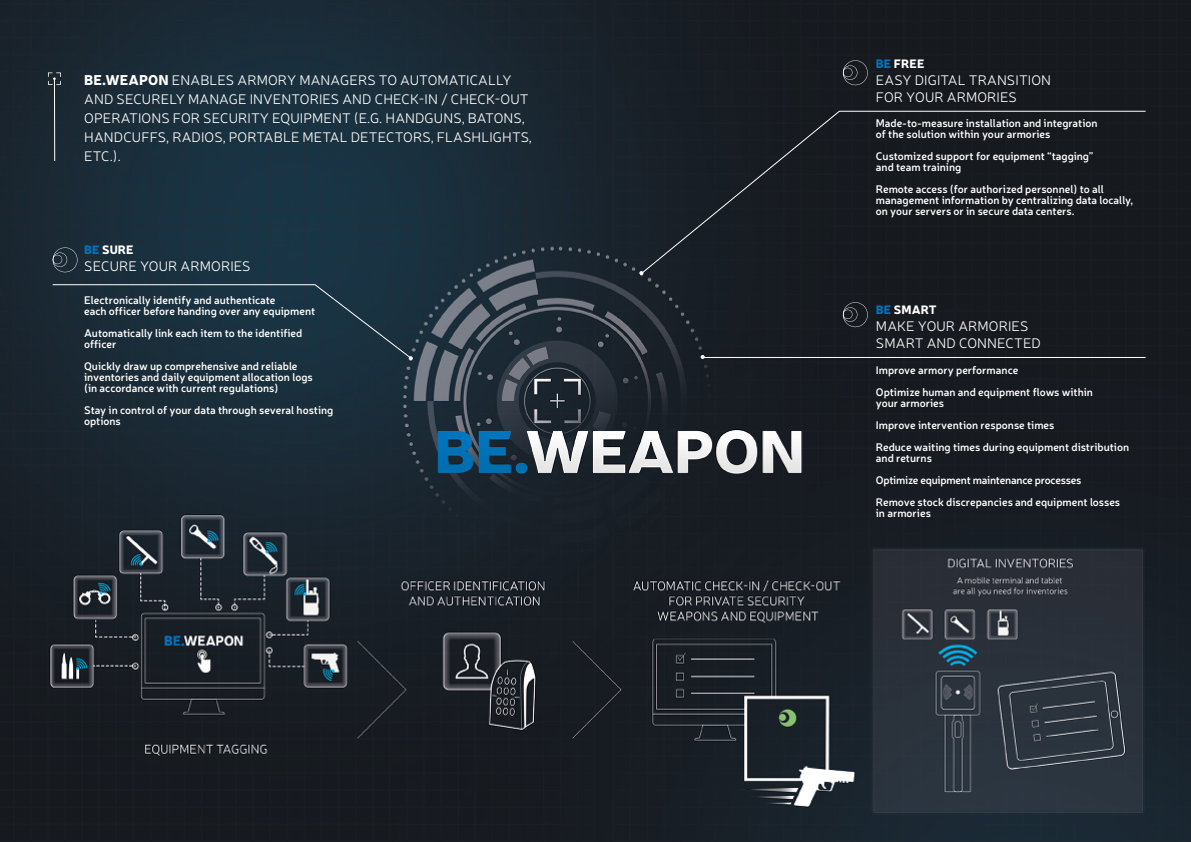
<style>
.page{position:relative;width:1191px;height:842px;background:#fff}
.page>*{position:absolute;margin:0;border:0;box-sizing:border-box;transform-origin:0 0}
.t1{font:300 14px/19px "Neris";letter-spacing:.01em;color:#fff}
.t2{font:900 12px "Neris";letter-spacing:.01em;color:#fff}
.t3{font:600 11px/11px "Neris";color:#fff}
.s1{font-weight:900}
.s2{color:#0075bf}
</style>
<div class="page">
<img style="left:0;top:0;width:1191px;height:842px">
<div style="left:639px;top:110px;width:507px;height:165px;background:#171a20"></div>
<hr style="left:702px;top:357px;width:443px;height:1px;background:#fff">
<hr style="left:54px;top:79px;width:1px;height:82px;background:#fff">
<svg style="left:48px;top:72px;width:13px;height:13px"></svg>
<svg style="left:700px;top:355px;width:4px;height:4px"></svg>
<svg style="left:52px;top:247px;width:26px;height:26px"></svg>
<svg style="left:842px;top:60px;width:26px;height:26px"></svg>
<svg style="left:842px;top:302px;width:26px;height:25px"></svg>
<svg style="left:52px;top:284px;width:361px;height:76px;background:#1d3240"></svg>
<svg style="left:639px;top:271px;width:4px;height:4px"></svg>
<p class="t1" style="left:84px;top:70px;width:449px"><span class="s1">BE.WEAPON</span> ENABLES ARMORY MANAGERS TO AUTOMATICALLY AND SECURELY MANAGE INVENTORIES AND CHECK-IN / CHECK-OUT OPERATIONS FOR SECURITY EQUIPMENT (E.G. HANDGUNS, BATONS, HANDCUFFS, RADIOS, PORTABLE METAL DETECTORS, FLASHLIGHTS, ETC.).</p>
<p class="t2" style="left:84px;top:241px;width:51px"><span class="s2">BE</span> SURE</p>
<p class="t1" style="left:84px;top:256px;width:168px">SECURE YOUR ARMORIES</p>
<p class="t3" style="left:84px;top:294px;width:233px">Electronically identify and authenticate<br>each officer before handing over any equipment</p>
<p class="t3" style="left:84px;top:327px;width:220px">Automatically link each item to the identified officer</p>
<p class="t3" style="left:84px;top:360px;width:230px">Quickly draw up comprehensive and reliable inventories and daily equipment allocation logs (in accordance with current regulations)</p>
<p class="t3" style="left:84px;top:404px;width:251px">Stay in control of your data through several hosting options</p>
<p class="t2" style="left:876px;top:55px;width:50px"><span class="s2">BE</span> FREE</p>
<p class="t1" style="left:876px;top:71px;width:177px;line-height:17px">EASY DIGITAL TRANSITION<br>FOR YOUR ARMORIES</p>
<p class="t3" style="left:876px;top:117px;width:223px">Made-to-measure installation and integration of the solution within your armories</p>
<p class="t3" style="left:876px;top:150px;width:219px">Customized support for equipment “tagging” and team training</p>
<p class="t3" style="left:876px;top:183px;width:259px">Remote access (for authorized personnel) to all management information by centralizing data locally, on your servers or in secure data centers.</p>
<p class="t2" style="left:876px;top:301px;width:62px"><span class="s2">BE</span> SMART</p>
<p class="t1" style="left:876px;top:317px;width:166px;line-height:17px">MAKE YOUR ARMORIES<br>SMART AND CONNECTED</p>
<p class="t3" style="left:876px;top:359px;width:219px;line-height:22px">Improve armory performance<br>Optimize human and equipment flows within</p>
<p class="t3" style="left:876px;top:392px;width:255px;line-height:22px">your armories<br>Improve intervention response times<br>Reduce waiting times during equipment distribution</p>
<p class="t3" style="left:876px;top:447px;width:246px;line-height:22px">and returns<br>Optimize equipment maintenance processes<br>Remove stock discrepancies and equipment losses</p>
<p class="t3" style="left:876px;top:507px;width:57px">in armories</p>
</div>
